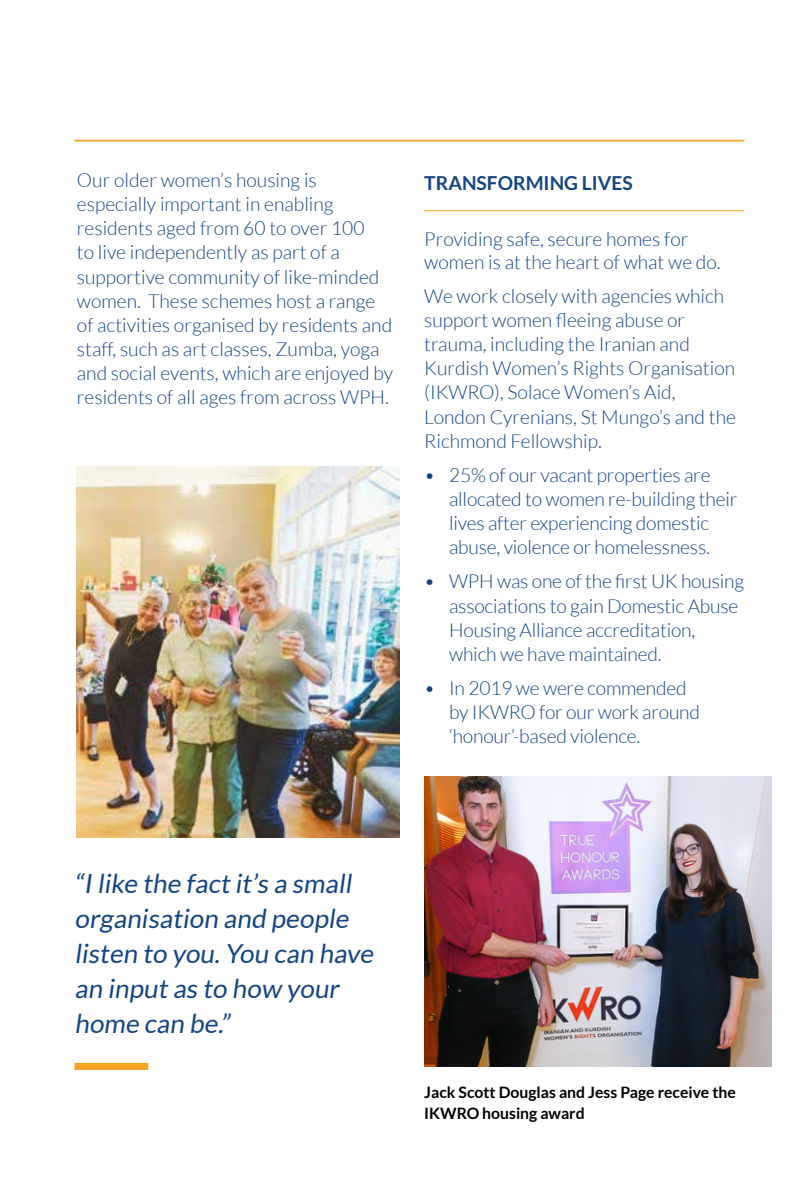
<style>
.page{position:relative;width:794px;height:1191px;background:#fff}
.page>*{position:absolute;margin:0;border:0;box-sizing:border-box;transform-origin:0 0}
.t1{font:26.25px/35px "Lato";color:#144583}
.t2{font:300 19.25px/24.2px "Lato";color:#144583}
.t3{font:700 19.25px "Lato";color:#144583}
.t4{font:700 15.75px/21px "Lato";color:#000}
</style>
<div class="page">
<hr style="left:74px;top:140px;width:670px;height:1px;background:#f7a324">
<hr style="left:424px;top:210px;width:320px;height:1px;background:#f7a324">
<img style="left:77px;top:466px;width:322px;height:371px">
<img style="left:424px;top:776px;width:347px;height:291px">
<div style="left:74px;top:1063px;width:74px;height:7px;background:#f7a324"></div>
<p class="t2" style="left:77px;top:168px;width:318px">Our older women’s housing is especially important in enabling residents aged from 60 to over 100<br>to live independently as part of a supportive community of like-minded women. These schemes host a range of activities organised by residents and staff, such as art classes, Zumba, yoga and social events, which are enjoyed by residents of all ages from across WPH.</p>
<p class="t3" style="left:424px;top:172px;width:210px">TRANSFORMING LIVES</p>
<p class="t2" style="left:424px;top:228px;width:298px;line-height:22.8px">Providing safe, secure homes for women is at the heart of what we do.</p>
<p class="t2" style="left:424px;top:284px;width:313px">We work closely with agencies which support women fleeing abuse or trauma, including the Iranian and<br>Kurdish Women’s Rights Organisation (IKWRO), Solace Women’s Aid,<br>London Cyrenians, St Mungo’s and the<br>Richmond Fellowship.</p>
<p class="t2" style="left:449px;top:463px;width:290px;text-indent:-25px">• 25% of our vacant properties are allocated to women re-building their lives after experiencing domestic abuse, violence or homelessness.</p>
<p class="t2" style="left:449px;top:569px;width:296px;text-indent:-25px">• WPH was one of the first UK housing associations to gain Domestic Abuse<br>Housing Alliance accreditation, which we have maintained.</p>
<p class="t2" style="left:449px;top:676px;width:252px;text-indent:-25px">• In 2019 we were commended by IKWRO for our work around ‘honour’-based violence.</p>
<h1 class="t1" style="left:74px;top:866px;width:304px">“I like the fact it’s a small organisation and people listen to you.You can have an input as to how your home can be.”</h1>
<p class="t4" style="left:424px;top:1081px;width:313px">Jack Scott Douglas and Jess Page receive the<br>IKWRO housing award</p>
</div>
